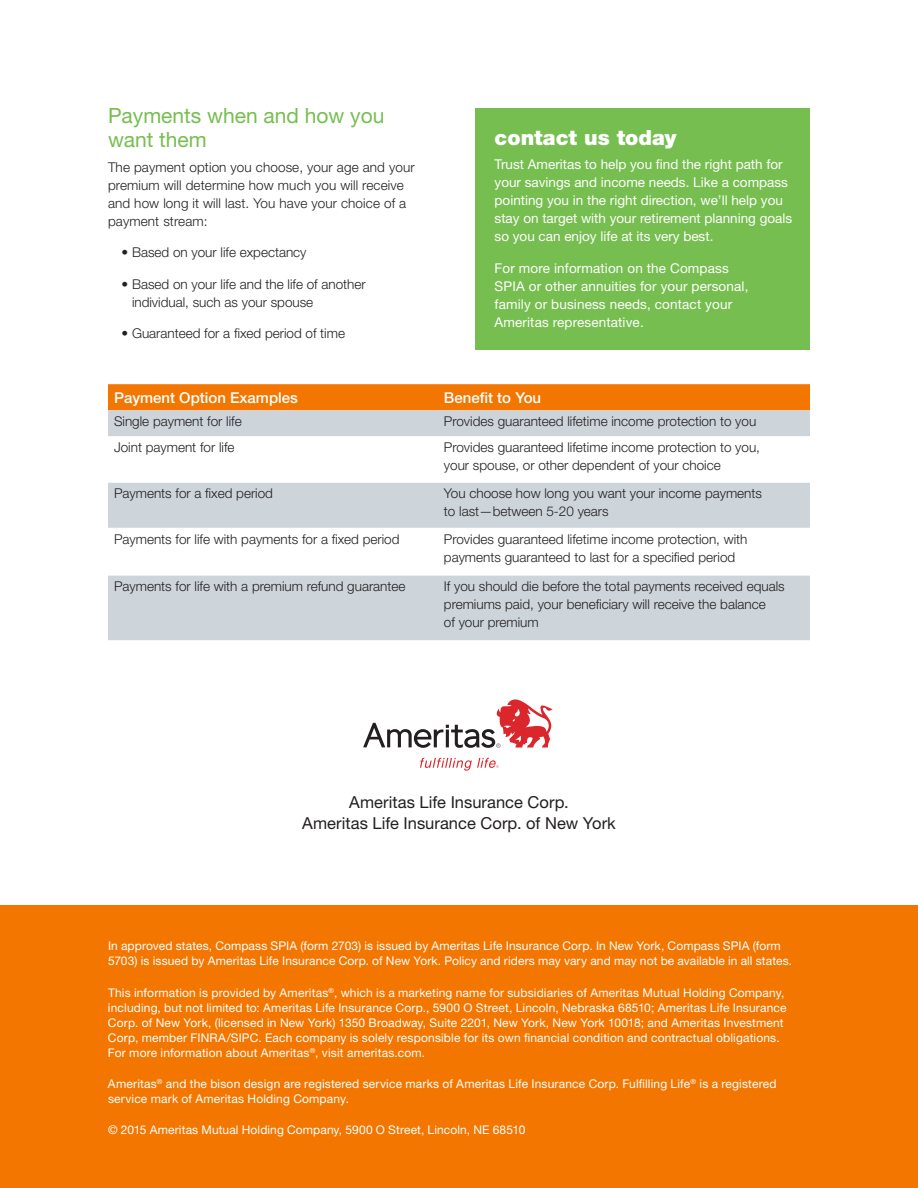
<style>
.page{position:relative;width:918px;height:1188px;background:#fff}
.page>*{position:absolute;margin:0;border:0;box-sizing:border-box;transform-origin:0 0}
.t1{font:21px/24px "Helvetica Neue LT Std";color:#76be4f}
.t2{font:900 21px "Helvetica Neue LT Std";color:#fff}
.t3{font:16.5px/21px "Helvetica Neue LT Std";letter-spacing:.005em;color:#231f20;text-align:center}
.t4{font:500 15px "Helvetica Neue LT Std";color:#fff}
.t5{font:300 13.5px/18px "Helvetica Neue LT Std";color:#231f20}
.t6{font:13.5px/18px "Helvetica Neue LT Std";color:#fff}
.t7{font:12px/15px "Helvetica Neue LT Std";letter-spacing:.015em;color:#fff}
</style>
<div class="page">
<div style="left:0;top:905px;width:918px;height:283px;background:#f27600"></div>
<div style="left:108px;top:384px;width:702px;height:26px;background:#f27600"></div>
<div style="left:108px;top:410px;width:702px;height:230px;background:#cdd5db"></div>
<svg style="left:108px;top:436px;width:702px;height:139px"></svg>
<div style="left:475px;top:108px;width:335px;height:242px;background:#76be4f"></div>
<svg style="left:420px;top:758px;width:79px;height:13px"></svg>
<svg style="left:363px;top:699px;width:190px;height:49px"></svg>
<h1 class="t1" style="left:108px;top:103px;width:278px">Payments when and how you want them</h1>
<p class="t5" style="left:108px;top:158px;width:308px">The payment option you choose, your age and your premium will determine how much you will receive and how long it will last. You have your choice of a payment stream:</p>
<p class="t5" style="left:122px;top:243px;width:187px">• Based on your life expectancy</p>
<p class="t5" style="left:132px;top:275px;width:235px;text-indent:-11px">• Based on your life and the life of another individual, such as your spouse</p>
<p class="t5" style="left:122px;top:324px;width:225px">• Guaranteed for a fixed period of time</p>
<h1 class="t2" style="left:495px;top:125px;width:184px">contact us today</h1>
<p class="t6" style="left:495px;top:155px;width:299px">Trust Ameritas to help you find the right path for your savings and income needs. Like a compass pointing you in the right direction, we’ll help you stay on target with your retirement planning goals so you can enjoy life at its very best.</p>
<p class="t6" style="left:495px;top:259px;width:255px">For more information on the Compass SPIA or other annuities for your personal, family or business needs, contact your Ameritas representative.</p>
<p class="t4" style="left:114px;top:388px;width:185px">Payment Option Examples</p>
<p class="t4" style="left:444px;top:388px;width:99px">Benefit to You</p>
<p class="t5" style="left:114px;top:412px;width:129px">Single payment for life</p>
<p class="t5" style="left:444px;top:412px;width:314px">Provides guaranteed lifetime income protection to you</p>
<p class="t5" style="left:114px;top:438px;width:122px">Joint payment for life</p>
<p class="t5" style="left:444px;top:438px;width:318px">Provides guaranteed lifetime income protection to you, your spouse, or other dependent of your choice</p>
<p class="t5" style="left:114px;top:484px;width:161px">Payments for a fixed period</p>
<p class="t5" style="left:444px;top:484px;width:320px">You choose how long you want your income payments to last—between 5-20 years</p>
<p class="t5" style="left:114px;top:529px;width:287px">Payments for life with payments for a fixed period</p>
<p class="t5" style="left:444px;top:529px;width:305px">Provides guaranteed lifetime income protection, with payments guaranteed to last for a specified period</p>
<p class="t5" style="left:114px;top:577px;width:293px">Payments for life with a premium refund guarantee</p>
<p class="t5" style="left:444px;top:577px;width:342px">If you should die before the total payments received equals premiums paid, your beneficiary will receive the balance<br>of your premium</p>
<h2 class="t3" style="left:302px;top:791px;width:315px">Ameritas Life Insurance Corp.<br>Ameritas Life Insurance Corp. of New York</h2>
<p class="t7" style="left:108px;top:938px;width:686px">In approved states, Compass SPIA (form 2703) is issued by Ameritas Life Insurance Corp. In New York, Compass SPIA (form<br>5703) is issued by Ameritas Life Insurance Corp. of New York. Policy and riders may vary and may not be available in all states.</p>
<p class="t7" style="left:108px;top:985px;width:680px">This information is provided by Ameritas<sup>®</sup>, which is a marketing name for subsidiaries of Ameritas Mutual Holding Company, including, but not limited to: Ameritas Life Insurance Corp., 5900 O Street, Lincoln, Nebraska 68510; Ameritas Life Insurance Corp. of New York, (licensed in New York) 1350 Broadway, Suite 2201, New York, New York 10018; and Ameritas Investment Corp, member FINRA/SIPC. Each company is solely responsible for its own financial condition and contractual obligations.<br>For more information about Ameritas<sup>®</sup>, visit ameritas.com.</p>
<p class="t7" style="left:108px;top:1076px;width:670px">Ameritas<sup>®</sup> and the bison design are registered service marks of Ameritas Life Insurance Corp. Fulfilling Life<sup>®</sup> is a registered service mark of Ameritas Holding Company.</p>
<p class="t7" style="left:108px;top:1122px;width:419px">© 2015 Ameritas Mutual Holding Company, 5900 O Street, Lincoln, NE 68510</p>
</div>
